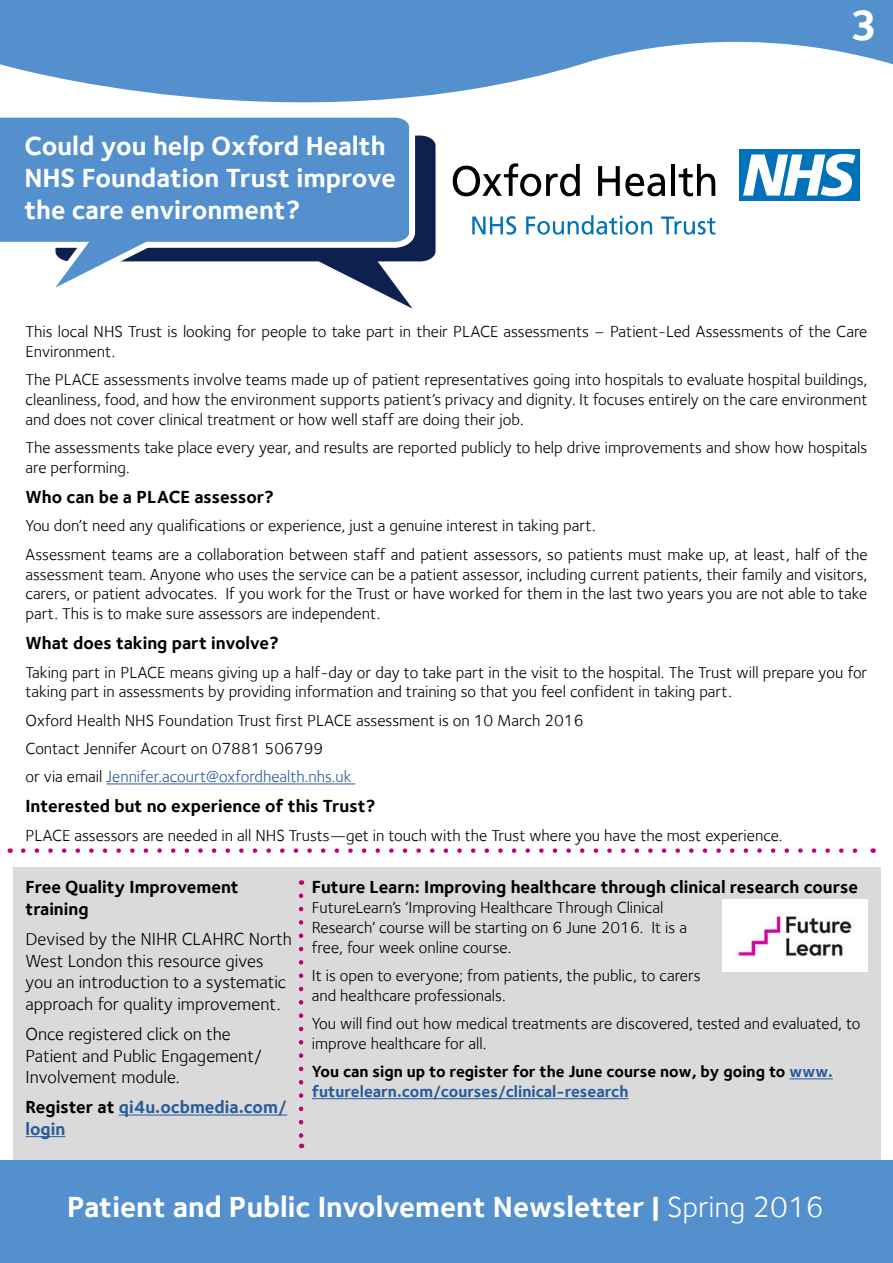
<style>
.page{position:relative;width:893px;height:1263px;background:#fff}
.page>*{position:absolute;margin:0;border:0;box-sizing:border-box;transform-origin:0 0}
.t1{font:700 43.5px "Foundry Sterling";color:#fff}
.t2{font:700 30px "Foundry Sterling";color:#fff}
.t3{font:700 27px/32.4px "Foundry Sterling";color:#fff}
.t4{font:18px/21.6px "Foundry Sterling";color:#000}
.t5{font:700 18px/21.6px "Foundry Sterling";color:#000}
.t6{font:700 18px/21.6px "Foundry Sterling";color:#275b9b}
.t7{font:16.5px/19.8px "Foundry Sterling";color:#000}
.t8{font:700 16.5px/19.8px "Foundry Sterling";color:#000}
.s1{color:#275b9b}
.s2{color:#000}
.s3{font-weight:400}
</style>
<div class="page">
<svg style="left:0;top:0;width:893px;height:150px;fill:#5390cd"></svg>
<div style="left:13px;top:867px;width:867px;height:300px;background:#dadada"></div>
<hr style="left:106px;top:783px;width:249px;height:1px;background:#275b9b">
<div style="left:0;top:1161px;width:893px;height:102px;background:#5390cd"></div>
<svg style="left:418px;top:129px;width:24px;height:133px"></svg>
<svg style="left:0;top:109px;width:418px;height:200px"></svg>
<svg style="left:299px;top:896px;width:4px;height:252px"></svg>
<svg style="left:23px;top:848px;width:835px;height:5px"></svg>
<svg style="left:453px;top:163px;width:127px;height:33px"></svg>
<svg style="left:598px;top:166px;width:67px;height:30px"></svg>
<hr style="left:671px;top:164px;width:4px;height:32px;background:#000">
<svg style="left:679px;top:164px;width:36px;height:32px"></svg>
<div style="left:740px;top:150px;width:120px;height:51px;background:#0072bb"></div>
<svg style="left:743px;top:154px;width:112px;height:42px"></svg>
<svg style="left:472px;top:216px;width:44px;height:19px"></svg>
<svg style="left:526px;top:215px;width:126px;height:20px"></svg>
<svg style="left:661px;top:216px;width:54px;height:19px"></svg>
<hr style="left:119px;top:1114px;width:168px;height:1px;background:#275b9b">
<hr style="left:26px;top:1136px;width:39px;height:1px;background:#275b9b">
<hr style="left:789px;top:1078px;width:44px;height:1px;background:#275b9b">
<hr style="left:312px;top:1098px;width:316px;height:1px;background:#275b9b">
<img style="left:722px;top:899px;width:145px;height:73px">
<h3 class="t3" style="left:24px;top:129px;width:373px">Could you help Oxford Health<br>NHS Foundation Trust improve the care environment?</h3>
<h1 class="t1" style="left:849px;top:0;width:30px">3</h1>
<p class="t7" style="left:26px;top:322px;width:843px">This local NHS Trust is looking for people to take part in their PLACE assessments – Patient-Led Assessments of the Care<br>Environment.</p>
<p class="t7" style="left:26px;top:370px;width:843px;text-align:justify">The PLACE assessments involve teams made up of patient representatives going into hospitals to evaluate hospital buildings, cleanliness, food, and how the environment supports patient’s privacy and dignity. It focuses entirely on the care environment and does not cover clinical treatment or how well staff are doing their job.</p>
<p class="t7" style="left:26px;top:438px;width:843px">The assessments take place every year, and results are reported publicly to help drive improvements and show how hospitals are performing.</p>
<p class="t5" style="left:26px;top:486px;width:250px">Who can be a PLACE assessor?</p>
<p class="t7" style="left:26px;top:512px;width:843px;line-height:28.3px">You don’t need any qualifications or experience, just a genuine interest in taking part.<br>Assessment teams are a collaboration between staff and patient assessors, so patients must make up, at least, half of the</p>
<p class="t7" style="left:26px;top:564px;width:843px;text-align:justify">assessment team. Anyone who uses the service can be a patient assessor, including current patients, their family and visitors, carers, or patient advocates. If you work for the Trust or have worked for them in the last two years you are not able to take part. This is to make sure assessors are independent.</p>
<p class="t5" style="left:26px;top:632px;width:255px">What does taking part involve?</p>
<p class="t7" style="left:26px;top:662px;width:843px">Taking part in PLACE means giving up a half-day or day to take part in the visit to the hospital. The Trust will prepare you for taking part in assessments by providing information and training so that you feel confident in taking part.</p>
<p class="t7" style="left:26px;top:706px;width:559px;line-height:28.3px">Oxford Health NHS Foundation Trust first PLACE assessment is on 10 March 2016<br>Contact Jennifer Acourt on 07881 506799<br>or via email <span class="s1">Jennifer.acourt@oxfordhealth.nhs.uk</span></p>
<p class="t5" style="left:26px;top:795px;width:351px">Interested but no experience of this Trust?</p>
<p class="t7" style="left:26px;top:825px;width:758px">PLACE assessors are needed in all NHS Trusts—get in touch with the Trust where you have the most experience.</p>
<p class="t5" style="left:26px;top:876px;width:215px">Free Quality Improvement training</p>
<p class="t4" style="left:26px;top:928px;width:268px">Devised by the NIHR CLAHRC North West London this resource gives you an introduction to a systematic approach for quality improvement.</p>
<p class="t4" style="left:26px;top:1023px;width:238px">Once registered click on the<br>Patient and Public Engagement/<br>Involvement module.</p>
<p class="t6" style="left:26px;top:1096px;width:263px"><span class="s2">Register at</span> qi4u.ocbmedia.com/ login</p>
<p class="t5" style="left:312px;top:876px;width:548px">Future Learn: Improving healthcare through clinical research course</p>
<p class="t7" style="left:312px;top:897px;width:377px">FutureLearn’s ‘Improving Healthcare Through Clinical<br>Research’ course will be starting on 6 June 2016. It is a free, four week online course.</p>
<p class="t7" style="left:312px;top:965px;width:390px">It is open to everyone; from patients, the public, to carers and healthcare professionals.</p>
<p class="t7" style="left:312px;top:1013px;width:550px">You will find out how medical treatments are discovered, tested and evaluated, to improve healthcare for all.</p>
<p class="t8" style="left:312px;top:1061px;width:522px">You can sign up to register for the June course now, by going to <span class="s1">www. futurelearn.com/courses/clinical-research</span></p>
<h2 class="t2" style="left:67px;top:1189px;width:758px">Patient and Public Involvement Newsletter | <span class="s3">Spring 2016</span></h2>
</div>
